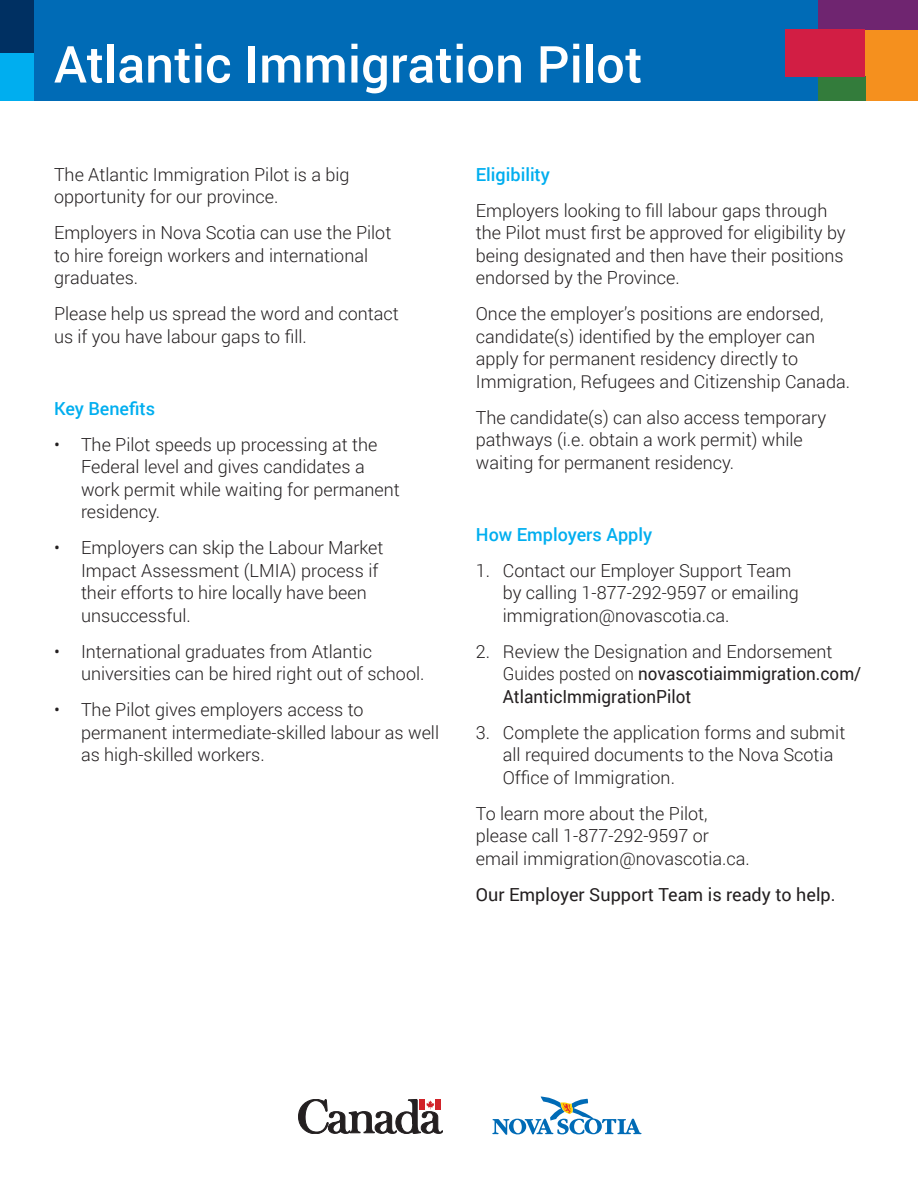
<style>
.page{position:relative;width:918px;height:1188px;background:#fff}
.page>*{position:absolute;margin:0;border:0;box-sizing:border-box;transform-origin:0 0}
.t1{font:500 51px "Roboto";color:#fff}
.t2{font:300 18px/22.5px "Roboto";color:#231f20}
.t3{font:500 18px "Roboto";color:#00aeef}
.t4{font:18px "Roboto";color:#231f20}
.s1{font-weight:400}
</style>
<div class="page">
<div style="left:865px;top:25px;width:53px;height:76px;background:#f5901e"></div>
<div style="left:30px;top:0;width:789px;height:101px;background:#006bb6"></div>
<div style="left:818px;top:0;width:100px;height:30px;background:#6f2570"></div>
<div style="left:818px;top:76px;width:47px;height:25px;background:#337c3b"></div>
<div style="left:786px;top:30px;width:79px;height:47px;background:#d21e44"></div>
<div style="left:0;top:0;width:34px;height:62px;background:#003062"></div>
<div style="left:0;top:53px;width:34px;height:48px;background:#00aeef"></div>
<svg style="left:492px;top:1096px;width:149px;height:39px"></svg>
<svg style="left:298px;top:1099px;width:145px;height:35px"></svg>
<p class="t1" style="left:54px;top:29px;width:590px">Atlantic Immigration Pilot</p>
<p class="t2" style="left:54px;top:163px;width:297px">The Atlantic Immigration Pilot is a big opportunity for our province.</p>
<p class="t2" style="left:54px;top:221px;width:339px">Employers in Nova Scotia can use the Pilot to hire foreign workers and international graduates.</p>
<p class="t2" style="left:54px;top:302px;width:346px">Please help us spread the word and contact us if you have labour gaps to fill.</p>
<p class="t3" style="left:54px;top:396px;width:103px">Key Benefits</p>
<p class="t2" style="left:81px;top:433px;width:320px;text-indent:-27px">• The Pilot speeds up processing at the<br>Federal level and gives candidates a work permit while waiting for permanent residency.</p>
<p class="t2" style="left:81px;top:536px;width:304px;text-indent:-27px">• Employers can skip the Labour Market<br>Impact Assessment (LMIA) process if their efforts to hire locally have been unsuccessful.</p>
<p class="t2" style="left:81px;top:640px;width:345px;text-indent:-27px">• International graduates from Atlantic universities can be hired right out of school.</p>
<p class="t2" style="left:81px;top:698px;width:360px;text-indent:-27px">• The Pilot gives employers access to permanent intermediate-skilled labour as well as high-skilled workers.</p>
<p class="t3" style="left:476px;top:162px;width:76px">Eligibility</p>
<p class="t2" style="left:476px;top:199px;width:371px">Employers looking to fill labour gaps through the Pilot must first be approved for eligibility by being designated and then have their positions endorsed by the Province.</p>
<p class="t2" style="left:476px;top:302px;width:376px">Once the employer’s positions are endorsed, candidate(s) identified by the employer can apply for permanent residency directly to Immigration, Refugees and Citizenship Canada.</p>
<p class="t2" style="left:476px;top:406px;width:352px">The candidate(s) can also access temporary pathways (i.e. obtain a work permit) while waiting for permanent residency.</p>
<p class="t3" style="left:476px;top:522px;width:178px">How Employers Apply</p>
<p class="t2" style="left:503px;top:559px;width:298px;text-indent:-27px">1. Contact our Employer Support Team by calling 1-877-292-9597 or emailing immigration@novascotia.ca.</p>
<p class="t2" style="left:503px;top:640px;width:360px;text-indent:-27px">2. Review the Designation and Endorsement<br>Guides posted on <span class="s1">novascotiaimmigration.com/<br>AtlanticImmigrationPilot</span></p>
<p class="t2" style="left:503px;top:721px;width:344px;text-indent:-27px">3. Complete the application forms and submit all required documents to the Nova Scotia<br>Office of Immigration.</p>
<p class="t2" style="left:476px;top:802px;width:276px">To learn more about the Pilot, please call 1-877-292-9597 or email immigration@novascotia.ca.</p>
<p class="t4" style="left:476px;top:882px;width:361px">Our Employer Support Team is ready to help.</p>
</div>
